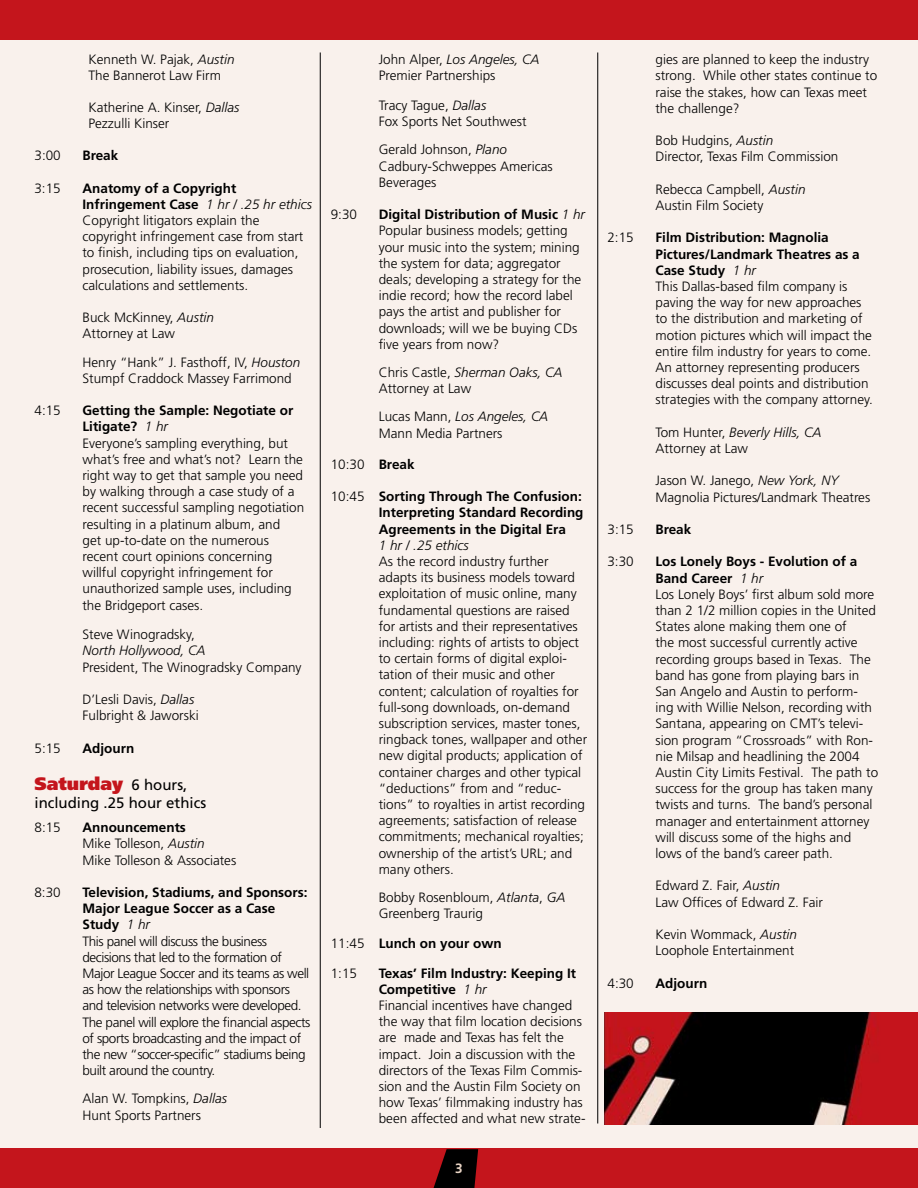
<style>
.page{position:relative;width:918px;height:1188px;background:#f9f1ec}
.page>*{position:absolute;margin:0;border:0;box-sizing:border-box;transform-origin:0 0}
.t1{font:900 18px "Frutiger LT Std";color:#c4151c}
.t2{font:15px "Frutiger LT Std";color:#000}
.t3{font:300 13.5px/16.2px "Frutiger LT Std";color:#000}
.t4{font:300 13.5px/16.2px "Frutiger LT Std";letter-spacing:-.03em;color:#000}
.t5{font:700 13.5px/16.2px "Frutiger LT Std";color:#000}
.t6{font:italic 300 13.5px "Frutiger LT Std";color:#000}
.t7{font:700 13.5px "Frutiger LT Std";color:#ead5c5}
.s1{font-style:italic}
.s2{font-weight:700}
.s3{font-weight:400;font-size:15px;color:#000}
.s4{font-weight:300}
</style>
<div class="page">
<div style="left:0;top:1149px;width:918px;height:39px;background:#c4151c"></div>
<svg style="left:433px;top:1149px;width:45px;height:39px"></svg>
<div style="left:0;top:0;width:918px;height:39px;background:#c4151c"></div>
<hr style="left:320px;top:52px;width:1px;height:1076px;background:#000">
<hr style="left:597px;top:52px;width:1px;height:1072px;background:#000">
<img style="left:604px;top:1012px;width:314px;height:113px">
<p class="t3" style="left:88px;top:52px;width:148px">Kenneth W. Pajak, <span class="s1">Austin<br></span>The Bannerot Law Firm</p>
<p class="t3" style="left:88px;top:99px;width:153px">Katherine A. Kinser, <span class="s1">Dallas<br></span>Pezzulli Kinser</p>
<p class="t3" style="left:34px;top:148px;width:28px">3:00</p>
<p class="t5" style="left:82px;top:147px;width:37px">Break</p>
<p class="t3" style="left:34px;top:180px;width:28px">3:15</p>
<p class="t3" style="left:82px;top:180px;width:231px"><span class="s2">Anatomy of a Copyright Infringement Case</span> <span class="s1">1 hr / .25 hr ethics </span>Copyright litigators explain the copyright infringement case from start to finish, including tips on evaluation, prosecution, liability issues, damages calculations and settlements.</p>
<p class="t3" style="left:82px;top:310px;width:133px">Buck McKinney, <span class="s1">Austin<br></span>Attorney at Law</p>
<p class="t3" style="left:83px;top:354px;width:219px">Henry “Hank” J. Fasthoff, IV, <span class="s1">Houston<br></span>Stumpf Craddock Massey Farrimond</p>
<p class="t3" style="left:35px;top:403px;width:28px">4:15</p>
<p class="t3" style="left:82px;top:403px;width:223px"><span class="s2">Getting the Sample: Negotiate or<br>Litigate?</span> <span class="s1">1 hr<br></span>Everyone’s sampling everything, but what’s free and what’s not? Learn the right way to get that sample you need by walking through a case study of a recent successful sampling negotiation resulting in a platinum album, and<br>get up-to-date on the numerous recent court opinions concerning willful copyright infringement for unauthorized sample uses, including the Bridgeport cases.</p>
<p class="t3" style="left:82px;top:627px;width:114px">Steve Winogradsky,</p>
<p class="t6" style="left:82px;top:643px;width:125px">North Hollywood, CA</p>
<p class="t3" style="left:83px;top:659px;width:221px">President, The Winogradsky Company</p>
<p class="t3" style="left:83px;top:691px;width:118px">D’Lesli Davis, <span class="s1">Dallas<br></span>Fulbright &amp; Jaworski</p>
<p class="t3" style="left:35px;top:740px;width:28px">5:15</p>
<p class="t5" style="left:82px;top:740px;width:53px">Adjourn</p>
<h1 class="t1" style="left:34px;top:773px;width:154px">Saturday <span class="s3">6 hours,</span></h1>
<p class="t2" style="left:34px;top:794px;width:173px">including .25 hour ethics</p>
<p class="t3" style="left:34px;top:820px;width:28px">8:15</p>
<p class="t3" style="left:82px;top:820px;width:155px"><span class="s2">Announcements<br></span>Mike Tolleson, <span class="s1">Austin<br></span>Mike Tolleson &amp; Associates</p>
<p class="t3" style="left:34px;top:884px;width:28px">8:30</p>
<p class="t4" style="left:82px;top:884px;width:230px"><span class="s2">Television, Stadiums, and Sponsors:<br>Major League Soccer as a Case Study</span> <span class="s1">1 hr<br></span>This panel will discuss the business decisions that led to the formation of Major League Soccer and its teams as well as how the relationships with sponsors and television networks were developed.<br>The panel will explore the financial aspects of sports broadcasting and the impact of the new “soccer-specific” stadiums being built around the country.</p>
<p class="t3" style="left:82px;top:1091px;width:146px">Alan W. Tompkins, <span class="s1">Dallas<br></span>Hunt Sports Partners</p>
<p class="t3" style="left:379px;top:52px;width:162px">John Alper, <span class="s1">Los Angeles, CA<br></span>Premier Partnerships</p>
<p class="t3" style="left:379px;top:97px;width:149px">Tracy Tague, <span class="s1">Dallas<br></span>Fox Sports Net Southwest</p>
<p class="t3" style="left:379px;top:142px;width:176px">Gerald Johnson, <span class="s1">Plano<br></span>Cadbury-Schweppes Americas<br>Beverages</p>
<p class="t3" style="left:331px;top:207px;width:28px">9:30</p>
<p class="t3" style="left:379px;top:207px;width:208px"><span class="s2">Digital Distribution of Music</span> <span class="s1">1 hr<br></span>Popular business models; getting your music into the system; mining the system for data; aggregator deals; developing a strategy for the indie record; how the record label pays the artist and publisher for downloads; will we be buying CDs five years from now?</p>
<p class="t3" style="left:379px;top:364px;width:185px">Chris Castle, <span class="s1">Sherman Oaks, CA<br></span>Attorney at Law</p>
<p class="t3" style="left:379px;top:409px;width:171px">Lucas Mann, <span class="s1">Los Angeles, CA<br></span>Mann Media Partners</p>
<p class="t3" style="left:331px;top:456px;width:85px">10:30 <span class="s2">Break</span></p>
<p class="t5" style="left:379px;top:489px;width:206px;text-indent:-48px"><span class="s4">10:45</span> Sorting Through The Confusion:<br>Interpreting Standard Recording<br>Agreements in the Digital Era</p>
<p class="t6" style="left:379px;top:537px;width:92px">1 hr / .25 ethics</p>
<p class="t3" style="left:379px;top:553px;width:210px">As the record industry further adapts its business models toward exploitation of music online, many fundamental questions are raised for artists and their representatives including: rights of artists to object to certain forms of digital exploi&shy;tation of their music and other content; calculation of royalties for full-song downloads, on-demand subscription services, master tones, ringback tones, wallpaper and other new digital products; application of container charges and other typical “deductions” from and “reduc&shy;tions” to royalties in artist recording agreements; satisfaction of release commitments; mechanical royalties; ownership of the artist’s URL; and many others.</p>
<p class="t3" style="left:379px;top:889px;width:188px">Bobby Rosenbloum, <span class="s1">Atlanta</span>, <span class="s1">GA<br></span>Greenberg Traurig</p>
<p class="t5" style="left:331px;top:935px;width:172px"><span class="s4">11:45</span> Lunch on your own</p>
<p class="t3" style="left:331px;top:965px;width:28px">1:15</p>
<p class="t3" style="left:379px;top:965px;width:208px"><span class="s2">Texas’ Film Industry: Keeping It<br>Competitive</span> <span class="s1">1 hr<br></span>Financial incentives have changed the way that film location decisions are made and Texas has felt the impact. Join a discussion with the directors of the Texas Film Commis&shy;sion and the Austin Film Society on how Texas’ filmmaking industry has been affected and what new strate-</p>
<p class="t7" style="left:455px;top:1160px;width:9px">3</p>
<p class="t3" style="left:656px;top:52px;width:223px">gies are planned to keep the industry strong. While other states continue to raise the stakes, how can Texas meet the challenge?</p>
<p class="t3" style="left:655px;top:133px;width:185px">Bob Hudgins, <span class="s1">Austin<br></span>Director, Texas Film Commission</p>
<p class="t3" style="left:655px;top:181px;width:152px">Rebecca Campbell, <span class="s1">Austin<br></span>Austin Film Society</p>
<p class="t3" style="left:607px;top:230px;width:28px">2:15</p>
<p class="t3" style="left:655px;top:230px;width:219px"><span class="s2">Film Distribution: Magnolia Pictures/Landmark Theatres as a Case Study</span> <span class="s1">1 hr<br></span>This Dallas-based film company is paving the way for new approaches to the distribution and marketing of motion pictures which will impact the entire film industry for years to come.<br>An attorney representing producers discusses deal points and distribution strategies with the company attorney.</p>
<p class="t3" style="left:655px;top:424px;width:168px">Tom Hunter, <span class="s1">Beverly Hills, CA<br></span>Attorney at Law</p>
<p class="t3" style="left:655px;top:473px;width:216px">Jason W. Janego, <span class="s1">New York, NY<br></span>Magnolia Pictures/Landmark Theatres</p>
<p class="t3" style="left:607px;top:521px;width:28px">3:15</p>
<p class="t5" style="left:655px;top:521px;width:37px">Break</p>
<p class="t3" style="left:607px;top:554px;width:28px">3:30</p>
<p class="t3" style="left:655px;top:554px;width:224px"><span class="s2">Los Lonely Boys - Evolution of a Band Career</span> <span class="s1">1 hr<br></span>Los Lonely Boys’ first album sold more than 2 1/2 million copies in the United States alone making them one of<br>the most successful currently active recording groups based in Texas. The band has gone from playing bars in San Angelo and Austin to perform&shy;ing with Willie Nelson, recording with Santana, appearing on CMT’s televi&shy;sion program “Crossroads” with Ron&shy;nie Milsap and headlining the 2004<br>Austin City Limits Festival. The path to success for the group has taken many twists and turns. The band’s personal manager and entertainment attorney will discuss some of the highs and lows of the band’s career path.</p>
<p class="t3" style="left:655px;top:878px;width:169px">Edward Z. Fair, <span class="s1">Austin<br></span>Law Offices of Edward Z. Fair</p>
<p class="t3" style="left:656px;top:926px;width:143px">Kevin Wommack, <span class="s1">Austin<br></span>Loophole Entertainment</p>
<p class="t3" style="left:608px;top:975px;width:28px">4:30</p>
<p class="t5" style="left:655px;top:975px;width:53px">Adjourn</p>
</div>
